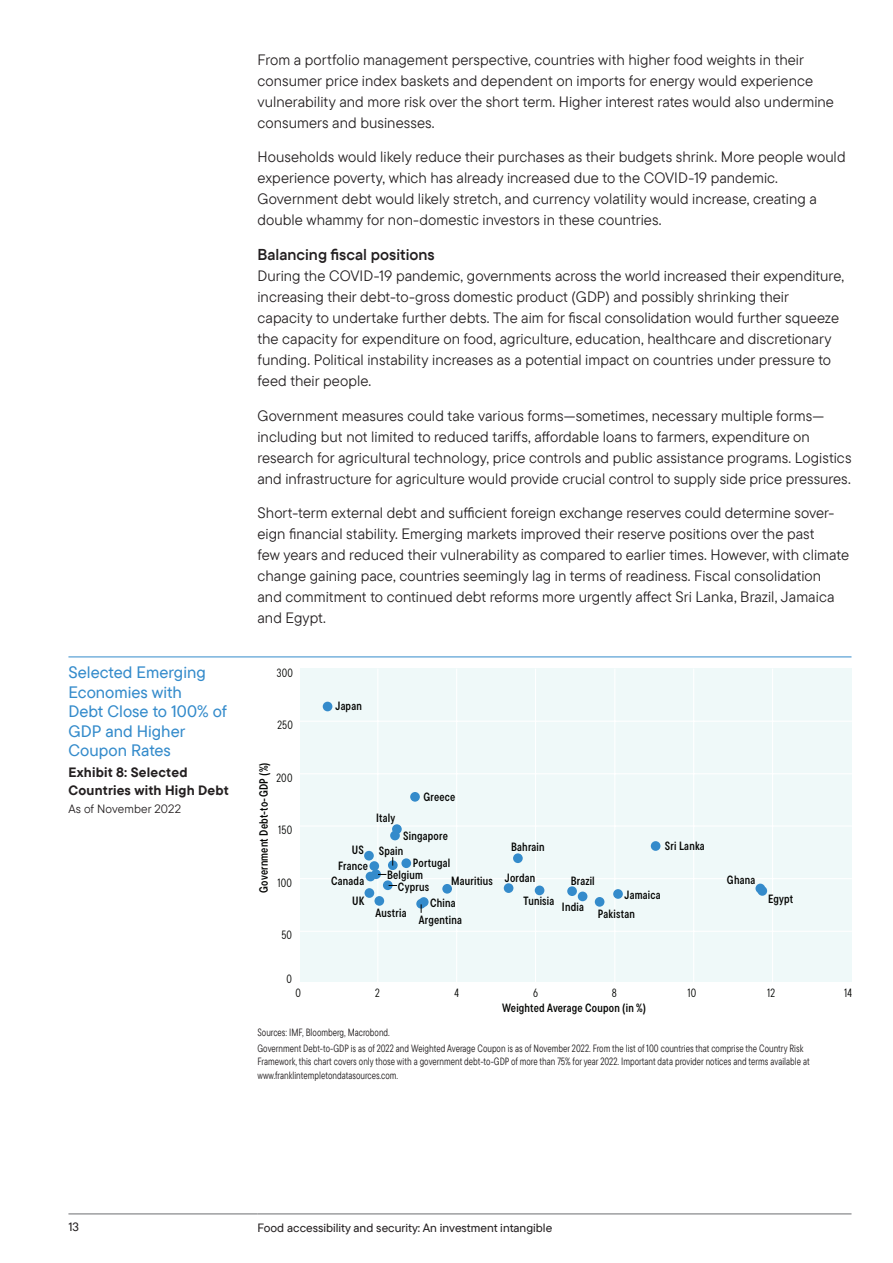
<style>
.page{position:relative;width:893px;height:1263px;background:#fff}
.page>*{position:absolute;margin:0;border:0;box-sizing:border-box;transform-origin:0 0}
.Chart_Takeaway_Title{font:500 16.5px/19.5px "TT Commons Pro";color:#348bcb}
.Subhead{font:15.75px "TT Commons Pro Db";color:#231f20}
.Body{font:15px/21px "TT Commons Pro";letter-spacing:.005em;color:#231f20}
.Chart_Exhibit_descri{font:700 13.5px/18px "TT Commons Pro";letter-spacing:.015em;color:#231f20}
.t1{font:12px "TT Commons Pro Cond Db";letter-spacing:.02em;color:#040503}
.t2{font:500 12px "TT Commons Pro";color:#231f20}
.t3{font:12px "TT Commons Pro Cond";letter-spacing:.015em;color:#040503}
.Chart_date{font:12px "TT Commons Pro";letter-spacing:.015em;color:#231f20}
.Source{font:10.5px/13.5px "TT Commons Pro Cond";color:#231f20}
</style>
<div class="page">
<hr style="left:68px;top:1214px;width:189px;height:1px;background:#6c6d70">
<hr style="left:257px;top:1214px;width:594px;height:1px;background:#6c6d70">
<hr style="left:68px;top:656px;width:783px;height:1px;background:#348bcb">
<div style="left:300px;top:668px;width:552px;height:314px;background:#eff9f9"></div>
<hr style="left:298px;top:721px;width:554px;height:1px;background:#fff">
<hr style="left:298px;top:773px;width:554px;height:1px;background:#fff">
<hr style="left:298px;top:825px;width:554px;height:1px;background:#fff">
<hr style="left:298px;top:878px;width:554px;height:1px;background:#fff">
<hr style="left:298px;top:931px;width:554px;height:1px;background:#fff">
<hr style="left:772px;top:668px;width:1px;height:316px;background:#fff">
<hr style="left:693px;top:668px;width:1px;height:316px;background:#fff">
<hr style="left:614px;top:668px;width:1px;height:316px;background:#fff">
<hr style="left:535px;top:668px;width:1px;height:316px;background:#fff">
<hr style="left:456px;top:668px;width:1px;height:316px;background:#fff">
<hr style="left:377px;top:668px;width:1px;height:316px;background:#fff">
<div style="left:651px;top:841px;width:9px;height:10px;background:#348bcb;border-radius:50%"></div>
<svg style="left:757px;top:886px;width:10px;height:10px"></svg>
<div style="left:755px;top:884px;width:10px;height:9px;background:#348bcb;border-radius:50%"></div>
<div style="left:613px;top:889px;width:10px;height:10px;background:#348bcb;border-radius:50%"></div>
<div style="left:595px;top:897px;width:9px;height:10px;background:#348bcb;border-radius:50%"></div>
<div style="left:578px;top:891px;width:9px;height:10px;background:#348bcb;border-radius:50%"></div>
<div style="left:567px;top:886px;width:10px;height:10px;background:#348bcb;border-radius:50%"></div>
<div style="left:535px;top:885px;width:9px;height:10px;background:#348bcb;border-radius:50%"></div>
<div style="left:504px;top:883px;width:9px;height:10px;background:#348bcb;border-radius:50%"></div>
<div style="left:442px;top:884px;width:10px;height:10px;background:#348bcb;border-radius:50%"></div>
<svg style="left:419px;top:897px;width:10px;height:10px"></svg>
<svg style="left:416px;top:899px;width:10px;height:10px"></svg>
<div style="left:374px;top:896px;width:10px;height:10px;background:#348bcb;border-radius:50%"></div>
<div style="left:365px;top:888px;width:9px;height:10px;background:#348bcb;border-radius:50%"></div>
<svg style="left:383px;top:880px;width:10px;height:10px"></svg>
<div style="left:366px;top:872px;width:9px;height:9px;background:#348bcb;border-radius:50%"></div>
<div style="left:371px;top:869px;width:10px;height:10px;background:#348bcb;border-radius:50%"></div>
<div style="left:369px;top:861px;width:10px;height:10px;background:#348bcb;border-radius:50%"></div>
<div style="left:364px;top:851px;width:10px;height:9px;background:#348bcb;border-radius:50%"></div>
<div style="left:390px;top:831px;width:10px;height:9px;background:#348bcb;border-radius:50%"></div>
<div style="left:392px;top:824px;width:10px;height:10px;background:#348bcb;border-radius:50%"></div>
<div style="left:410px;top:792px;width:10px;height:10px;background:#348bcb;border-radius:50%"></div>
<svg style="left:388px;top:860px;width:10px;height:10px"></svg>
<div style="left:401px;top:858px;width:10px;height:10px;background:#348bcb;border-radius:50%"></div>
<div style="left:513px;top:853px;width:10px;height:10px;background:#348bcb;border-radius:50%"></div>
<div style="left:323px;top:702px;width:9px;height:9px;background:#348bcb;border-radius:50%"></div>
<p class="Chart_Takeaway_Title" style="left:68px;top:663px;width:160px">Selected Emerging<br>Economies with<br>Debt Close to 100% of<br>GDP and Higher<br>Coupon Rates</p>
<p class="Chart_Exhibit_descri" style="left:68px;top:764px;width:162px">Exhibit 8: Selected<br>Countries with High Debt</p>
<p class="Chart_date" style="left:68px;top:801px;width:114px">As of November 2022</p>
<p class="Body" style="left:257px;top:49px;width:578px">From a portfolio management perspective, countries with higher food weights in their consumer price index baskets and dependent on imports for energy would experience vulnerability and more risk over the short term. Higher interest rates would also undermine consumers and businesses.</p>
<p class="Body" style="left:257px;top:146px;width:590px">Households would likely reduce their purchases as their budgets shrink. More people would experience poverty, which has already increased due to the COVID-19 pandemic.<br>Government debt would likely stretch, and currency volatility would increase, creating a double whammy for non-domestic investors in these countries.</p>
<p class="Subhead" style="left:257px;top:243px;width:179px">Balancing fiscal positions</p>
<p class="Body" style="left:257px;top:265px;width:588px">During the COVID-19 pandemic, governments across the world increased their expenditure, increasing their debt-to-gross domestic product (GDP) and possibly shrinking their capacity to undertake further debts. The aim for fiscal consolidation would further squeeze the capacity for expenditure on food, agriculture, education, healthcare and discretionary funding. Political instability increases as a potential impact on countries under pressure to feed their people.</p>
<p class="Body" style="left:257px;top:405px;width:596px">Government measures could take various forms—sometimes, necessary multiple forms— including but not limited to reduced tariffs, affordable loans to farmers, expenditure on research for agricultural technology, price controls and public assistance programs. Logistics and infrastructure for agriculture would provide crucial control to supply side price pressures.</p>
<p class="Body" style="left:257px;top:502px;width:593px">Short-term external debt and sufficient foreign exchange reserves could determine sover&shy;eign financial stability. Emerging markets improved their reserve positions over the past<br>few years and reduced their vulnerability as compared to earlier times. However, with climate change gaining pace, countries seemingly lag in terms of readiness. Fiscal consolidation and commitment to continued debt reforms more urgently affect Sri Lanka, Brazil, Jamaica and Egypt.</p>
<p class="t3" style="left:277px;top:664px;width:18px">300</p>
<p class="t3" style="left:278px;top:717px;width:17px">250</p>
<p class="t1" style="left:255px;top:893px;width:132px;rotate:-90deg">Government Debt-to-GDP (%)</p>
<p class="t3" style="left:276px;top:769px;width:18px">200</p>
<p class="t3" style="left:278px;top:821px;width:16px">150</p>
<p class="t3" style="left:277px;top:874px;width:16px">100</p>
<p class="t3" style="left:281px;top:927px;width:12px">50</p>
<p class="t3" style="left:287px;top:970px;width:7px">0</p>
<p class="t1" style="left:335px;top:697px;width:28px">Japan</p>
<p class="t1" style="left:376px;top:809px;width:21px">Italy</p>
<p class="t1" style="left:423px;top:787px;width:33px">Greece</p>
<p class="t1" style="left:403px;top:827px;width:46px">Singapore</p>
<p class="t1" style="left:665px;top:837px;width:41px">Sri Lanka</p>
<p class="t1" style="left:511px;top:838px;width:35px">Bahrain</p>
<p class="t1" style="left:352px;top:841px;width:14px">US</p>
<p class="t1" style="left:379px;top:842px;width:26px">Spain</p>
<p class="t1" style="left:413px;top:854px;width:39px">Portugal</p>
<p class="t1" style="left:338px;top:857px;width:31px">France</p>
<p class="t1" style="left:387px;top:866px;width:38px">Belgium</p>
<p class="t1" style="left:451px;top:871px;width:86px">Mauritius Jordan</p>
<p class="t1" style="left:331px;top:872px;width:34px">Canada</p>
<p class="t1" style="left:571px;top:871px;width:26px">Brazil</p>
<p class="t1" style="left:430px;top:893px;width:27px">China</p>
<p class="t1" style="left:398px;top:878px;width:33px">Cyprus</p>
<p class="t1" style="left:624px;top:885px;width:38px">Jamaica</p>
<p class="t1" style="left:352px;top:892px;width:14px">UK</p>
<p class="t1" style="left:524px;top:892px;width:32px">Tunisia</p>
<p class="t1" style="left:562px;top:898px;width:23px">India</p>
<p class="t1" style="left:376px;top:904px;width:32px">Austria</p>
<p class="t1" style="left:598px;top:905px;width:39px">Pakistan</p>
<p class="t1" style="left:419px;top:911px;width:44px">Argentina</p>
<p class="t1" style="left:727px;top:871px;width:30px">Ghana</p>
<p class="t1" style="left:768px;top:889px;width:27px">Egypt</p>
<p class="t3" style="left:295px;top:985px;width:7px">0</p>
<p class="t3" style="left:375px;top:985px;width:6px">2</p>
<p class="t3" style="left:454px;top:985px;width:6px">4</p>
<p class="t3" style="left:533px;top:985px;width:6px">6</p>
<p class="t3" style="left:612px;top:985px;width:7px">8</p>
<p class="t3" style="left:687px;top:985px;width:10px">10</p>
<p class="t3" style="left:767px;top:985px;width:10px">12</p>
<p class="t3" style="left:844px;top:985px;width:10px">14</p>
<p class="t1" style="left:502px;top:999px;width:146px">Weighted Average Coupon (in %)</p>
<p class="Source" style="left:257px;top:1025px;width:134px">Sources: IMF, Bloomberg, Macrobond.</p>
<p class="Source" style="left:257px;top:1041px;width:554px">Government Debt-to-GDP is as of 2022 and Weighted Average Coupon is as of November 2022. From the list of 100 countries that comprise the Country Risk<br>Framework, this chart covers only those with a government debt-to-GDP of more than 75% for year 2022. Important data provider notices and terms available at www.franklintempletondatasources.com.</p>
<p class="t2" style="left:68px;top:1218px;width:12px">13</p>
<p class="t2" style="left:257px;top:1219px;width:296px">Food accessibility and security: An investment intangible</p>
</div>
